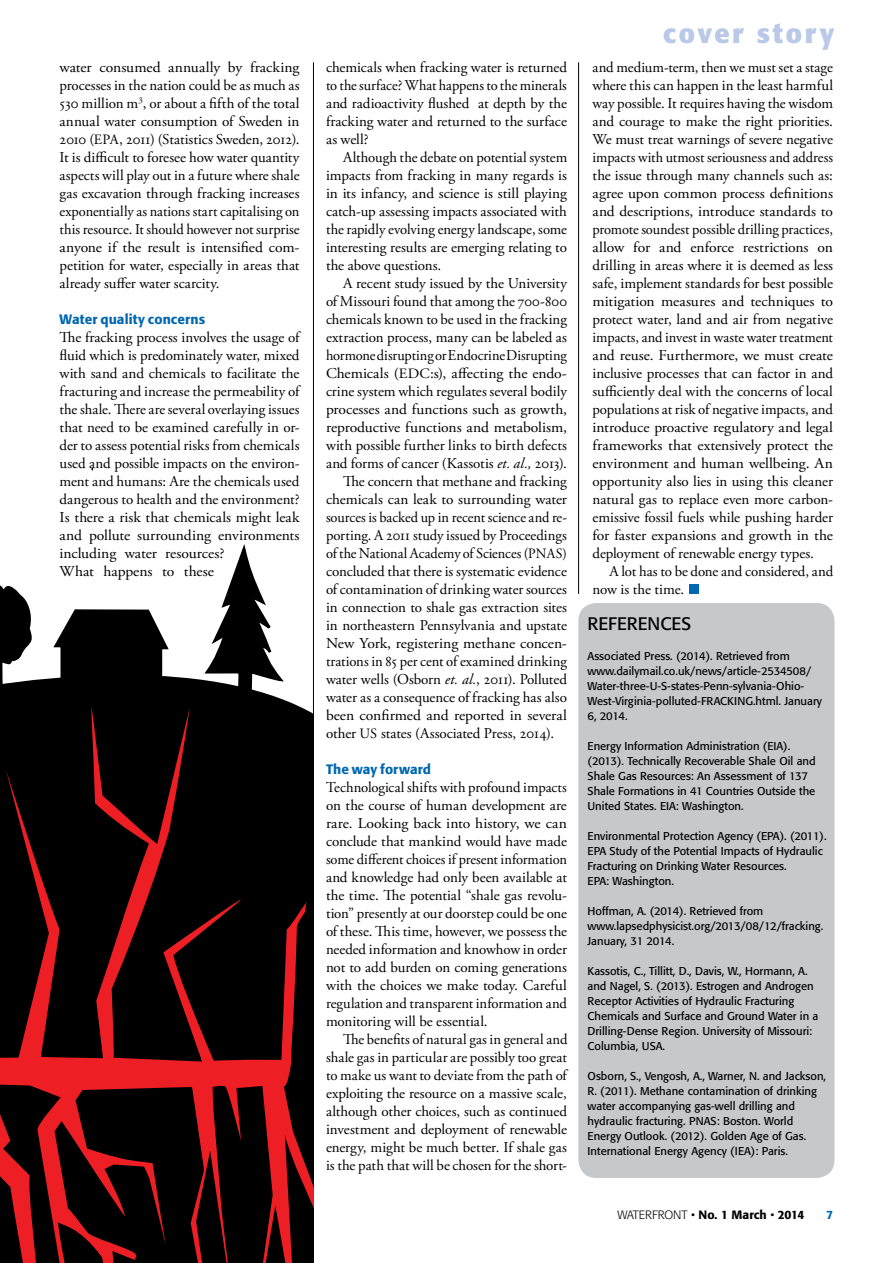
<style>
.page{position:relative;width:893px;height:1263px;background:#fff}
.page>*{position:absolute;margin:0;border:0;box-sizing:border-box;transform-origin:0 0}
.t1{font:700 27px "Formata";letter-spacing:.095em;color:#b9c9e7}
.t2{font:18px "Formata";color:#000}
.t3{font:15px/18px "Adobe Garamond Pro";color:#000;text-align:justify}
.t4{font:15px/18px "Adobe Garamond Pro";color:#000;text-align:justify;scale:1.04 1}
.t5{font:15px "Adobe Garamond Pro";color:#000;scale:.96 1}
.t6{font:500 13.5px "Formata";letter-spacing:.01em;color:#0067b1}
.t7{font:500 12px "Formata";color:#000}
.t8{font:500 12px "Formata";color:#0067b1}
.t9{font:11.25px/15px "Formata";color:#000}
.s1{font-size:14.25px}
.s2{font-style:italic}
.s3{font-weight:300}
</style>
<div class="page">
<div style="left:0;top:1061px;width:284px;height:23px;background:#ed1f24"></div>
<svg style="left:0;top:1084px;width:313px;height:179px;background:#3c0709"></svg>
<svg style="left:284px;top:1061px;width:29px;height:129px;background:#410809"></svg>
<svg style="left:0;top:676px;width:313px;height:385px;background:#180505"></svg>
<svg style="left:0;top:585px;width:35px;height:111px"></svg>
<svg style="left:202px;top:545px;width:84px;height:150px"></svg>
<svg style="left:52px;top:609px;width:118px;height:72px"></svg>
<div style="left:578px;top:603px;width:256px;height:575px;background:#c7c8ca;border-radius:18px"></div>
<hr style="left:313px;top:62px;width:1px;height:1116px;background:#000">
<hr style="left:578px;top:62px;width:1px;height:532px;background:#000">
<div style="left:689px;top:584px;width:10px;height:10px;background:#0067b1"></div>
<p class="t4" style="left:60px;top:59px;width:232px">water consumed annually by fracking processes in the nation could be as much as 530 million m<sup>3</sup>, or about a fifth of the total annual water consumption of Sweden in 2010 (<span class="s1">EPA</span>, 2011) (Statistics Sweden, 2012).<br>It is difficult to foresee how water quantity aspects will play out in a future where shale gas excavation through fracking increases exponentially as nations start capitalising on this resource. It should however not surprise anyone if the result is intensified com&shy;petition for water, especially in areas that already suffer water scarcity.</p>
<p class="t6" style="left:60px;top:311px;width:147px">Water quality concerns</p>
<p class="t3" style="left:60px;top:329px;width:242px;text-align:left">The fracking process involves the usage of fluid which is predominately water, mixed with sand and chemicals to facilitate the fracturing and increase the permeability of the shale. There are several overlaying issues that need to be examined carefully in or&shy;der to assess potential risks from chemicals used and possible impacts on the environ&shy;ment and humans: Are the chemicals used dangerous to health and the environment?<br>Is there a risk that chemicals might leak and pollute surrounding environments including water resources?<br>What happens to these</p>
<p class="t3" style="left:326px;top:59px;width:242px">chemicals when fracking water is returned to the surface? What happens to the minerals and radioactivity flushed at depth by the fracking water and returned to the surface as well?</p>
<p class="t3" style="left:326px;top:149px;width:243px;text-indent:17px">Although the debate on potential system impacts from fracking in many regards is in its infancy, and science is still playing catch-up assessing impacts associated with the rapidly evolving energy landscape, some interesting results are emerging relating to the above questions.</p>
<p class="t3" style="left:343px;top:275px;width:225px">A recent study issued by the University</p>
<p class="t3" style="left:326px;top:293px;width:242px">of Missouri found that among the 700-800</p>
<p class="t3" style="left:326px;top:311px;width:242px">chemicals known to be used in the fracking</p>
<p class="t3" style="left:326px;top:329px;width:242px">extraction process, many can be labeled as</p>
<p class="t5" style="left:326px;top:346px;width:252px">hormone disrupting or Endocrine Disrupting</p>
<p class="t4" style="left:326px;top:365px;width:233px">Chemicals (<span class="s1">EDC</span>:s), affecting the endo-</p>
<p class="t3" style="left:326px;top:383px;width:242px">crine system which regulates several bodily</p>
<p class="t3" style="left:326px;top:401px;width:242px">processes and functions such as growth,</p>
<p class="t4" style="left:326px;top:419px;width:233px">reproductive functions and metabolism,</p>
<p class="t3" style="left:326px;top:437px;width:242px">with possible further links to birth defects</p>
<p class="t3" style="left:326px;top:455px;width:242px">and forms of cancer (Kassotis <span class="s2">et. al.,</span> 2013).</p>
<p class="t3" style="left:343px;top:473px;width:225px">The concern that methane and fracking</p>
<p class="t3" style="left:326px;top:491px;width:242px">chemicals can leak to surrounding water</p>
<p class="t5" style="left:326px;top:508px;width:252px">sources is backed up in recent science and re-</p>
<p class="t3" style="left:326px;top:527px;width:242px">porting. A 2011 study issued by Proceedings</p>
<p class="t5" style="left:326px;top:544px;width:252px">of the National Academy of Sciences (<span class="s1">PNAS)</span></p>
<p class="t3" style="left:326px;top:563px;width:242px">concluded that there is systematic evidence</p>
<p class="t3" style="left:326px;top:581px;width:242px">of contamination of drinking water sources</p>
<p class="t3" style="left:326px;top:599px;width:242px">in connection to shale gas extraction sites</p>
<p class="t3" style="left:326px;top:617px;width:242px">in northeastern Pennsylvania and upstate</p>
<p class="t4" style="left:326px;top:635px;width:233px">New York, registering methane concen-</p>
<p class="t3" style="left:326px;top:653px;width:242px">trations in 85 per cent of examined drinking</p>
<p class="t3" style="left:326px;top:671px;width:242px">water wells (Osborn <span class="s2">et. al.</span>, 2011). Polluted</p>
<p class="t3" style="left:326px;top:689px;width:242px">water as a consequence of fracking has also</p>
<p class="t4" style="left:326px;top:707px;width:233px">been confirmed and reported in several</p>
<p class="t3" style="left:326px;top:725px;width:230px">other <span class="s1">US</span> states (Associated Press, 2014).</p>
<p class="t6" style="left:326px;top:761px;width:107px">The way forward</p>
<p class="t3" style="left:326px;top:779px;width:242px">Technological shifts with profound impacts on the course of human development are rare. Looking back into history, we can conclude that mankind would have made some different choices if present information and knowledge had only been available at the time. The potential “shale gas revolu&shy;tion” presently at our doorstep could be one of these. This time, however, we possess the needed information and knowhow in order not to add burden on coming generations with the choices we make today. Careful regulation and transparent information and monitoring will be essential.</p>
<p class="t3" style="left:326px;top:1031px;width:243px;text-indent:17px">The benefits of natural gas in general and shale gas in particular are possibly too great to make us want to deviate from the path of exploiting the resource on a massive scale, although other choices, such as continued investment and deployment of renewable energy, might be much better. If shale gas is the path that will be chosen for the short-</p>
<h1 class="t1" style="left:663px;top:17px;width:173px">cover story</h1>
<p class="t3" style="left:592px;top:59px;width:242px">and medium-term, then we must set a stage where this can happen in the least harmful way possible. It requires having the wisdom and courage to make the right priorities.<br>We must treat warnings of severe negative impacts with utmost seriousness and address the issue through many channels such as: agree upon common process definitions and descriptions, introduce standards to promote soundest possible drilling practices, allow for and enforce restrictions on drilling in areas where it is deemed as less safe, implement standards for best possible mitigation measures and techniques to protect water, land and air from negative impacts, and invest in waste water treatment and reuse. Furthermore, we must create inclusive processes that can factor in and sufficiently deal with the concerns of local populations at risk of negative impacts, and introduce proactive regulatory and legal frameworks that extensively protect the environment and human wellbeing. An opportunity also lies in using this cleaner natural gas to replace even more carbon&shy;emissive fossil fuels while pushing harder for faster expansions and growth in the deployment of renewable energy types.</p>
<p class="t3" style="left:592px;top:563px;width:242px;text-indent:17px">A lot has to be done and considered, and now is the time.</p>
<p class="t2" style="left:588px;top:613px;width:105px">References</p>
<p class="t9" style="left:588px;top:649px;width:236px">Associated Press. (2014). Retrieved from www.dailymail.co.uk/news/article-2534508/ Water-three-U-S-states-Penn-sylvania-Ohio-West-Virginia-polluted-FRACKING.html. January 6, 2014.</p>
<p class="t9" style="left:588px;top:738px;width:230px">Energy Information Administration (EIA). (2013). Technically Recoverable Shale Oil and Shale Gas Resources: An Assessment of 137<br>Shale Formations in 41 Countries Outside the United States. EIA: Washington.</p>
<p class="t9" style="left:588px;top:828px;width:241px">Environmental Protection Agency (EPA). (2011).<br>EPA Study of the Potential Impacts of Hydraulic Fracturing on Drinking Water Resources.<br>EPA: Washington.</p>
<p class="t9" style="left:588px;top:903px;width:237px">Hoffman, A. (2014). Retrieved from www.lapsedphysicist.org/2013/08/12/fracking.<br>January, 31 2014.</p>
<p class="t9" style="left:588px;top:963px;width:232px">Kassotis, C., Tillitt, D., Davis, W., Hormann, A. and Nagel, S. (2013). Estrogen and Androgen Receptor Activities of Hydraulic Fracturing Chemicals and Surface and Ground Water in a Drilling-Dense Region. University of Missouri:<br>Columbia, USA.</p>
<p class="t9" style="left:588px;top:1068px;width:240px">Osborn, S., Vengosh, A., Warner, N. and Jackson, R. (2011). Methane contamination of drinking water accompanying gas-well drilling and hydraulic fracturing. PNAS: Boston. World Energy Outlook. (2012). Golden Age of Gas.<br>International Energy Agency (IEA): Paris.</p>
<p class="t7" style="left:618px;top:1207px;width:189px"><span class="s3">WATERFRONT •</span> No. 1 March <span class="s3">•</span> 2014</p>
<p class="t8" style="left:826px;top:1207px;width:8px">7</p>
</div>
